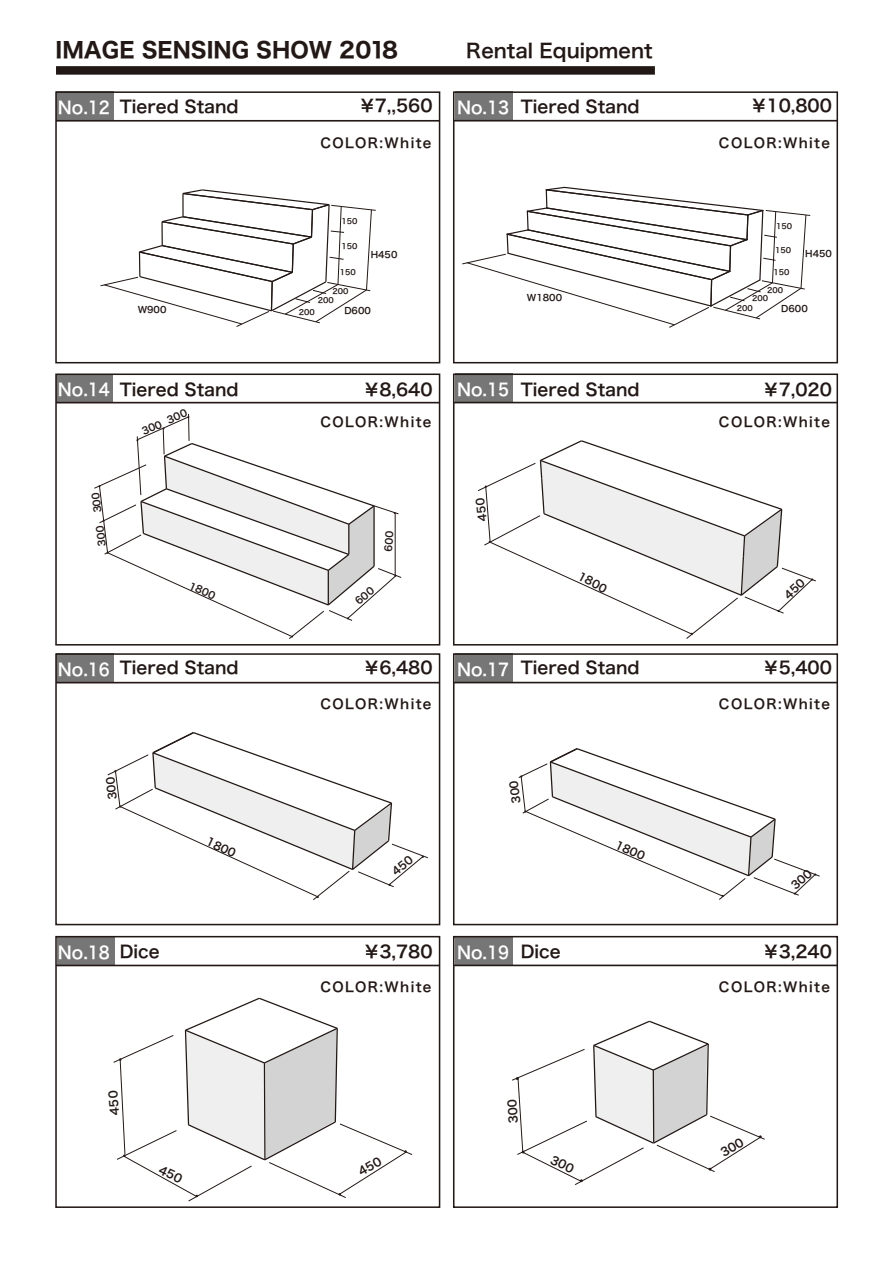
<style>
.page{position:relative;width:893px;height:1263px;background:#fff}
.page>*{position:absolute;margin:0;border:0;box-sizing:border-box;transform-origin:0 0}
.t1{font:21.45px "Hiragino Sans W7";color:#221815}
.t2{font:19.5px "Hira Kaku Pro W6";color:#221815}
.t3{font:17.1px "Hira Kaku Pro W6";color:#221815}
.t4{font:17.1px "Hira Kaku Pro W6";color:#fff}
.t5{font:13.5px "Hira Kaku Pro W6";letter-spacing:.1em;color:#221815}
.t6{font:10.8px "Hira Kaku Pro W6";color:#221815}
.t7{font:9.75px "Hira Kaku Pro W6";color:#221815}
.t8{font:9px "Hira Kaku Pro W6";color:#221815}
.t9{font:7.5px/8.2px "Hira Kaku Pro W6";color:#221815}
.s1{color:#fff}
</style>
<div class="page">
<div style="left:56px;top:92px;width:58px;height:29px;background:#767676"></div>
<div style="left:455px;top:92px;width:57px;height:29px;background:#767676"></div>
<div style="left:56px;top:653px;width:58px;height:29px;background:#767676"></div>
<div style="left:455px;top:653px;width:57px;height:29px;background:#767676"></div>
<div style="left:57px;top:936px;width:58px;height:29px;background:#767676"></div>
<div style="left:455px;top:936px;width:57px;height:29px;background:#767676"></div>
<div style="left:455px;top:374px;width:57px;height:29px;background:#767676"></div>
<div style="left:56px;top:374px;width:57px;height:28px;background:#767676"></div>
<div style="left:55px;top:91px;width:385px;height:272px;border:2px solid #221815"></div>
<div style="left:453px;top:91px;width:385px;height:272px;border:2px solid #221815"></div>
<div style="left:55px;top:373px;width:385px;height:272px;border:2px solid #221815"></div>
<div style="left:453px;top:373px;width:385px;height:272px;border:2px solid #221815"></div>
<div style="left:55px;top:653px;width:385px;height:272px;border:2px solid #221815"></div>
<div style="left:453px;top:653px;width:385px;height:272px;border:2px solid #221815"></div>
<div style="left:55px;top:936px;width:385px;height:271px;border:2px solid #221815"></div>
<div style="left:453px;top:936px;width:385px;height:271px;border:2px solid #221815"></div>
<hr style="left:56px;top:120px;width:383px;height:2px;background:#221815">
<hr style="left:454px;top:120px;width:383px;height:1px;background:#221815">
<hr style="left:56px;top:682px;width:383px;height:1px;background:#221815">
<hr style="left:454px;top:682px;width:383px;height:1px;background:#221815">
<hr style="left:56px;top:964px;width:383px;height:2px;background:#221815">
<hr style="left:454px;top:964px;width:383px;height:2px;background:#221815">
<hr style="left:56px;top:402px;width:383px;height:1px;background:#221815">
<hr style="left:454px;top:402px;width:383px;height:1px;background:#221815">
<svg style="left:462px;top:186px;width:349px;height:142px"></svg>
<svg style="left:100px;top:189px;width:276px;height:138px"></svg>
<div style="left:56px;top:66px;width:599px;height:9px;background:#221815"></div>
<svg style="left:107px;top:732px;width:321px;height:168px"></svg>
<svg style="left:518px;top:748px;width:302px;height:152px"></svg>
<svg style="left:512px;top:1020px;width:253px;height:165px"></svg>
<svg style="left:113px;top:997px;width:300px;height:204px"></svg>
<svg style="left:94px;top:413px;width:308px;height:226px"></svg>
<svg style="left:477px;top:440px;width:339px;height:199px"></svg>
<p class="t1" style="left:56px;top:34px;width:344px">IMAGE SENSING SHOW 2018</p>
<p class="t2" style="left:466px;top:33px;width:188px">Rental Equipment</p>
<p class="t3" style="left:359px;top:90px;width:75px">￥7,,560</p>
<p class="t3" style="left:750px;top:90px;width:83px">￥10,800</p>
<p class="t3" style="left:58px;top:91px;width:182px"><span class="s1">No.12</span> Tiered Stand</p>
<p class="t3" style="left:457px;top:91px;width:184px"><span class="s1">No.13</span> Tiered Stand</p>
<p class="t5" style="left:320px;top:131px;width:113px">COLOR:White</p>
<p class="t5" style="left:719px;top:131px;width:113px">COLOR:White</p>
<p class="t9" style="left:341px;top:217px;width:18px">150</p>
<p class="t9" style="left:341px;top:242px;width:18px">150</p>
<p class="t9" style="left:340px;top:268px;width:18px">150</p>
<p class="t9" style="left:318px;top:287px;width:32px;text-indent:15px">200<br>200</p>
<p class="t9" style="left:776px;top:221px;width:18px">150</p>
<p class="t9" style="left:775px;top:246px;width:18px">150</p>
<p class="t9" style="left:773px;top:268px;width:18px">150</p>
<p class="t9" style="left:752px;top:285px;width:32px;text-indent:15px">200<br>200</p>
<p class="t8" style="left:805px;top:245px;width:28px">H450</p>
<p class="t8" style="left:371px;top:247px;width:28px">H450</p>
<p class="t8" style="left:527px;top:290px;width:37px">W1800</p>
<p class="t8" style="left:138px;top:301px;width:30px">W900</p>
<p class="t9" style="left:737px;top:303px;width:18px">200</p>
<p class="t8" style="left:781px;top:301px;width:28px">D600</p>
<p class="t9" style="left:299px;top:307px;width:18px">200</p>
<p class="t8" style="left:344px;top:302px;width:28px">D600</p>
<p class="t4" style="left:58px;top:374px;width:54px">No.14</p>
<p class="t4" style="left:457px;top:374px;width:54px">No.15</p>
<p class="t3" style="left:120px;top:374px;width:120px">Tiered Stand</p>
<p class="t3" style="left:521px;top:374px;width:120px">Tiered Stand</p>
<p class="t5" style="left:320px;top:410px;width:113px">COLOR:White</p>
<p class="t5" style="left:719px;top:410px;width:113px">COLOR:White</p>
<p class="t3" style="left:363px;top:374px;width:71px">￥8,640</p>
<p class="t3" style="left:762px;top:374px;width:71px">￥7,020</p>
<p class="t7" style="left:193px;top:577px;width:29px;rotate:23deg">1800</p>
<p class="t6" style="left:583px;top:566px;width:32px;rotate:27deg">1800</p>
<p class="t3" style="left:363px;top:652px;width:71px">￥6,480</p>
<p class="t3" style="left:762px;top:652px;width:71px">￥5,400</p>
<p class="t3" style="left:120px;top:652px;width:120px">Tiered Stand</p>
<p class="t3" style="left:521px;top:652px;width:120px">Tiered Stand</p>
<p class="t4" style="left:58px;top:653px;width:54px">No.16</p>
<p class="t4" style="left:457px;top:653px;width:54px">No.17</p>
<p class="t5" style="left:320px;top:692px;width:113px">COLOR:White</p>
<p class="t5" style="left:719px;top:692px;width:113px">COLOR:White</p>
<p class="t6" style="left:211px;top:831px;width:32px;rotate:25deg">1800</p>
<p class="t6" style="left:620px;top:835px;width:32px;rotate:24deg">1800</p>
<p class="t3" style="left:363px;top:936px;width:71px">￥3,780</p>
<p class="t3" style="left:762px;top:936px;width:71px">￥3,240</p>
<p class="t3" style="left:120px;top:936px;width:41px">Dice</p>
<p class="t3" style="left:521px;top:936px;width:41px">Dice</p>
<p class="t4" style="left:58px;top:937px;width:54px">No.18</p>
<p class="t4" style="left:457px;top:937px;width:54px">No.19</p>
<p class="t5" style="left:320px;top:974px;width:113px">COLOR:White</p>
<p class="t5" style="left:719px;top:974px;width:113px">COLOR:White</p>
</div>
